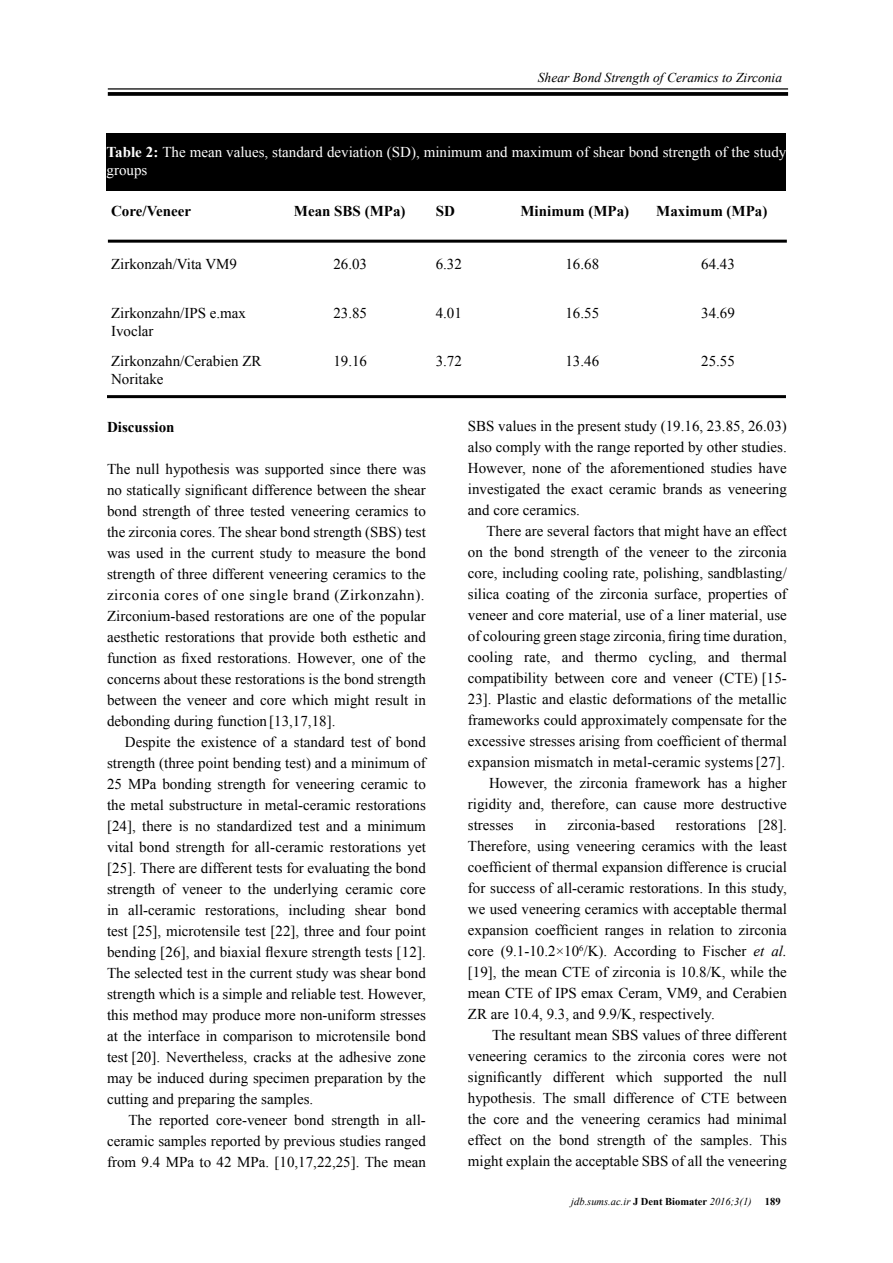
<style>
.page{position:relative;width:893px;height:1263px;background:#fff}
.page>*{position:absolute;margin:0;border:0;box-sizing:border-box;transform-origin:0 0}
.t1{font:15px/21px "Times New Roman";color:#000;text-align:justify}
.t2{font:15px/18px "Times New Roman";color:#fff}
.t3{font:700 15px "Times New Roman";color:#000}
.t4{font:italic 13.5px "Times New Roman";color:#000}
.t5{font:italic 10.5px "Times New Roman";color:#000}
.t6{font:700 10.5px "Times New Roman";color:#000}
.s1{font-weight:700}
.s2{font-style:italic}
.s3{font-weight:700;font-style:normal}
</style>
<div class="page">
<hr style="left:108px;top:88px;width:680px;height:2px;background:#000">
<svg style="left:108px;top:92px;width:680px;height:4px;background:#0f0f0f"></svg>
<div style="left:107px;top:133px;width:679px;height:58px;background:#000"></div>
<hr style="left:107px;top:395px;width:679px;height:3px;background:#000">
<hr style="left:108px;top:240px;width:679px;height:3px;background:#000">
<p class="t4" style="left:538px;top:69px;width:246px">Shear Bond Strength of Ceramics to Zirconia</p>
<p class="t2" style="left:107px;top:142px;width:681px"><span class="s1">Table 2:</span> The mean values, standard deviation (SD), minimum and maximum of shear bond strength of the study groups</p>
<p class="t3" style="left:111px;top:200px;width:81px">Core/Veneer</p>
<p class="t3" style="left:294px;top:200px;width:113px">Mean SBS (MPa)</p>
<p class="t3" style="left:436px;top:200px;width:21px">SD</p>
<p class="t3" style="left:520px;top:200px;width:110px">Minimum (MPa)</p>
<p class="t3" style="left:656px;top:200px;width:113px">Maximum (MPa)</p>
<p class="t1" style="left:111px;top:254px;width:127px">Zirkonzah/Vita VM9</p>
<p class="t1" style="left:333px;top:254px;width:35px">26.03</p>
<p class="t1" style="left:436px;top:254px;width:28px">6.32</p>
<p class="t1" style="left:565px;top:254px;width:35px">16.68</p>
<p class="t1" style="left:701px;top:254px;width:35px">64.43</p>
<p class="t1" style="left:111px;top:303px;width:136px;line-height:18px">Zirkonzahn/IPS e.max<br>Ivoclar</p>
<p class="t1" style="left:333px;top:302px;width:35px">23.85</p>
<p class="t1" style="left:436px;top:302px;width:28px">4.01</p>
<p class="t1" style="left:565px;top:302px;width:35px">16.55</p>
<p class="t1" style="left:701px;top:302px;width:35px">34.69</p>
<p class="t1" style="left:111px;top:352px;width:152px;line-height:18px">Zirkonzahn/Cerabien ZR<br>Noritake</p>
<p class="t1" style="left:333px;top:350px;width:35px">19.16</p>
<p class="t1" style="left:436px;top:350px;width:28px">3.72</p>
<p class="t1" style="left:565px;top:350px;width:35px">13.46</p>
<p class="t1" style="left:701px;top:350px;width:35px">25.55</p>
<p class="t3" style="left:107px;top:417px;width:69px">Discussion</p>
<p class="t1" style="left:107px;top:458px;width:320px">The null hypothesis was supported since there was no statically significant difference between the shear bond strength of three tested veneering ceramics to the zirconia cores. The shear bond strength (SBS) test was used in the current study to measure the bond strength of three different veneering ceramics to the zirconia cores of one single brand (Zirkonzahn).<br>Zirconium-based restorations are one of the popular aesthetic restorations that provide both esthetic and function as fixed restorations. However, one of the concerns about these restorations is the bond strength between the veneer and core which might result in debonding during function [13,17,18].</p>
<p class="t1" style="left:107px;top:731px;width:320px;text-indent:18px">Despite the existence of a standard test of bond strength (three point bending test) and a minimum of 25 MPa bonding strength for veneering ceramic to the metal substructure in metal-ceramic restorations [24], there is no standardized test and a minimum vital bond strength for all-ceramic restorations yet [25]. There are different tests for evaluating the bond strength of veneer to the underlying ceramic core in all-ceramic restorations, including shear bond test [25], microtensile test [22], three and four point bending [26], and biaxial flexure strength tests [12].<br>The selected test in the current study was shear bond strength which is a simple and reliable test. However, this method may produce more non-uniform stresses at the interface in comparison to microtensile bond test [20]. Nevertheless, cracks at the adhesive zone may be induced during specimen preparation by the cutting and preparing the samples.</p>
<p class="t1" style="left:107px;top:1109px;width:320px;text-indent:21px">The reported core-veneer bond strength in all&shy;ceramic samples reported by previous studies ranged from 9.4 MPa to 42 MPa. [10,17,22,25]. The mean</p>
<p class="t1" style="left:468px;top:416px;width:320px">SBS values in the present study (19.16, 23.85, 26.03) also comply with the range reported by other studies.<br>However, none of the aforementioned studies have investigated the exact ceramic brands as veneering and core ceramics.</p>
<p class="t1" style="left:486px;top:521px;width:302px">There are several factors that might have an effect</p>
<p class="t1" style="left:468px;top:542px;width:320px">on the bond strength of the veneer to the zirconia</p>
<p class="t1" style="left:468px;top:563px;width:320px">core, including cooling rate, polishing, sandblasting/</p>
<p class="t1" style="left:468px;top:584px;width:320px">silica coating of the zirconia surface, properties of</p>
<p class="t1" style="left:468px;top:605px;width:320px">veneer and core material, use of a liner material, use</p>
<p class="t1" style="left:468px;top:626px;width:320px">of colouring green stage zirconia, firing time duration,</p>
<p class="t1" style="left:468px;top:647px;width:320px">cooling rate, and thermo cycling, and thermal</p>
<p class="t1" style="left:468px;top:668px;width:320px">compatibility between core and veneer (CTE) [15-</p>
<p class="t1" style="left:468px;top:689px;width:320px">23]. Plastic and elastic deformations of the metallic</p>
<p class="t1" style="left:468px;top:710px;width:320px">frameworks could approximately compensate for the</p>
<p class="t1" style="left:468px;top:731px;width:320px">excessive stresses arising from coefficient of thermal</p>
<p class="t1" style="left:468px;top:752px;width:319px">expansion mismatch in metal-ceramic systems[27].</p>
<p class="t1" style="left:489px;top:773px;width:299px">However, the zirconia framework has a higher</p>
<p class="t1" style="left:468px;top:794px;width:320px">rigidity and, therefore, can cause more destructive</p>
<p class="t1" style="left:468px;top:815px;width:47px">stresses</p>
<p class="t1" style="left:535px;top:815px;width:13px">in</p>
<p class="t1" style="left:567px;top:815px;width:89px">zirconia-based</p>
<p class="t1" style="left:468px;top:815px;width:320px;text-indent:208px">restorations [28].<br>Therefore, using veneering ceramics with the least coefficient of thermal expansion difference is crucial for success of all-ceramic restorations. In this study, we used veneering ceramics with acceptable thermal expansion coefficient ranges in relation to zirconia core (9.1-10.2×10<sup>6</sup>/K). According to Fischer <span class="s2">et al. </span>[19], the mean CTE of zirconia is 10.8/K, while the mean CTE of IPS emax Ceram, VM9, and Cerabien ZR are 10.4, 9.3, and 9.9/K, respectively.</p>
<p class="t1" style="left:468px;top:1025px;width:320px;text-indent:24px">The resultant mean SBS values of three different veneering ceramics to the zirconia cores were not significantly different which supported the null hypothesis. The small difference of CTE between the core and the veneering ceramics had minimal effect on the bond strength of the samples. This might explain the acceptable SBS of all the veneering</p>
<p class="t5" style="left:571px;top:1194px;width:182px">jdb.sums.ac.ir <span class="s3">J Dent Biomater</span> 2016;3(1)</p>
<p class="t6" style="left:765px;top:1194px;width:17px">189</p>
</div>
